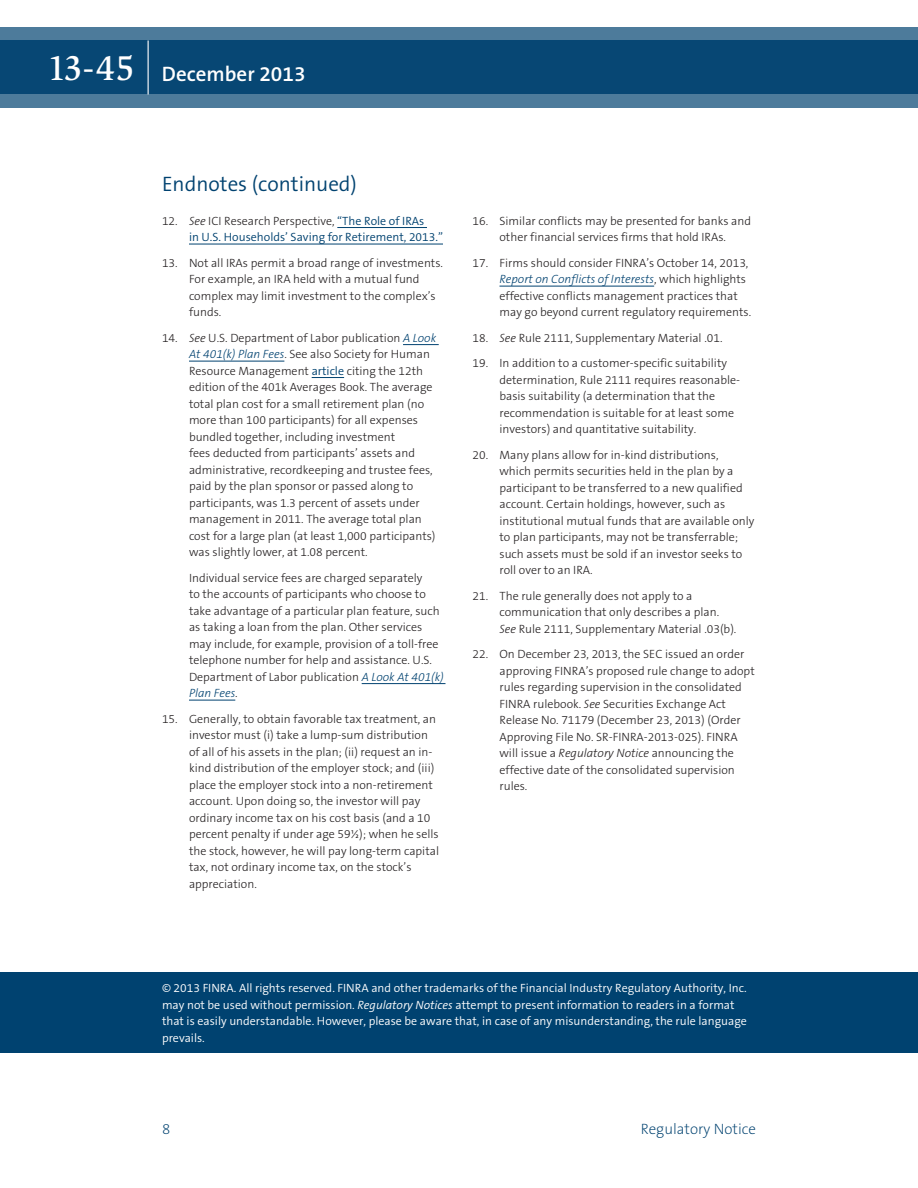
<style>
.page{position:relative;width:918px;height:1188px;background:#fff}
.page>*{position:absolute;margin:0;border:0;box-sizing:border-box;transform-origin:0 0}
.t1{font:300 21px "The Sans B4";color:#004270}
.t2{font:600 21px "The Sans B6";color:#fff}
.t3{font:200 15px "The Sans B2";color:#004270}
.t4{font:300 12px/16.5px "The Sans B3";color:#231f20}
.t5{font:300 12px/16.5px "The Sans B4";color:#fff}
.t6{font:300 12px "The Sans B4";color:#004270}
.s1{font-family:"Slimbach LT";font-weight:500;font-size:36px}
.s2{font-style:italic}
.s3{font-family:"The Sans B4";color:#004270}
.s4{font-style:italic;color:#004270}
</style>
<div class="page">
<div style="left:0;top:972px;width:918px;height:81px;background:#004270"></div>
<svg style="left:0;top:27px;width:918px;height:81px;background:#1e5881"></svg>
<hr style="left:148px;top:40px;width:1px;height:54px;background:#fff">
<hr style="left:337px;top:227px;width:90px;height:1px;background:#004270">
<hr style="left:189px;top:244px;width:254px;height:1px;background:#004270">
<hr style="left:403px;top:344px;width:36px;height:1px;background:#004270">
<hr style="left:189px;top:361px;width:95px;height:1px;background:#004270">
<hr style="left:312px;top:377px;width:32px;height:1px;background:#004270">
<hr style="left:362px;top:683px;width:83px;height:1px;background:#004270">
<hr style="left:189px;top:700px;width:46px;height:1px;background:#004270">
<hr style="left:500px;top:286px;width:154px;height:1px;background:#004270">
<h1 class="t2" style="left:47px;top:62px;width:260px"><span class="s1">13-45</span> December 2013</h1>
<h1 class="t1" style="left:162px;top:173px;width:196px">Endnotes (continued)</h1>
<p class="t4" style="left:162px;top:213px;width:264px">12. <span class="s2">See</span> ICI Research Perspective, <span class="s3">“The Role of IRAs</span></p>
<p class="t6" style="left:189px;top:231px;width:256px">in U.S. Households’ Saving for Retirement, 2013.”</p>
<p class="t4" style="left:189px;top:255px;width:256px;text-indent:-27px">13. Not all IRAs permit a broad range of investments.<br>For example, an IRA held with a mutual fund complex may limit investment to the complex’s funds.</p>
<p class="t4" style="left:189px;top:330px;width:249px;text-indent:-27px">14. <span class="s2">See</span> U.S. Department of Labor publication <span class="s4">A Look At 401(k) Plan Fees</span>. See also Society for Human Resource Management <span class="s3">article</span> citing the 12th edition of the 401k Averages Book. The average total plan cost for a small retirement plan (no more than 100 participants) for all expenses bundled together, including investment<br>fees deducted from participants’ assets and administrative, recordkeeping and trustee fees, paid by the plan sponsor or passed along to participants, was 1.3 percent of assets under management in 2011. The average total plan cost for a large plan (at least 1,000 participants) was slightly lower, at 1.08 percent.</p>
<p class="t4" style="left:189px;top:570px;width:256px">Individual service fees are charged separately<br>to the accounts of participants who choose to take advantage of a particular plan feature, such as taking a loan from the plan. Other services may include, for example, provision of a toll-free telephone number for help and assistance. U.S.<br>Department of Labor publication <span class="s4">A Look At 401(k)<br>Plan Fees</span>.</p>
<p class="t4" style="left:189px;top:711px;width:252px;text-indent:-27px">15. Generally, to obtain favorable tax treatment, an investor must (i) take a lump-sum distribution of all of his assets in the plan; (ii) request an in&shy;kind distribution of the employer stock; and (iii) place the employer stock into a non-retirement account. Upon doing so, the investor will pay ordinary income tax on his cost basis (and a 10 percent penalty if under age 59½); when he sells the stock, however, he will pay long-term capital tax, not ordinary income tax, on the stock’s appreciation.</p>
<p class="t4" style="left:472px;top:213px;width:280px;text-align:center">16. Similar conflicts may be presented for banks and other financial services firms that hold IRAs.</p>
<p class="t4" style="left:500px;top:255px;width:253px;text-indent:-27px">17. Firms should consider FINRA’s October 14, 2013, <span class="s4">Report on Conflicts of Interests</span>, which highlights effective conflicts management practices that may go beyond current regulatory requirements.</p>
<p class="t4" style="left:472px;top:330px;width:252px">18. <span class="s2">See</span> Rule 2111, Supplementary Material .01.</p>
<p class="t4" style="left:500px;top:355px;width:242px;text-indent:-27px">19. In addition to a customer-specific suitability determination, Rule 2111 requires reasonable&shy;basis suitability (a determination that the recommendation is suitable for at least some investors) and quantitative suitability.</p>
<p class="t4" style="left:500px;top:447px;width:256px;text-indent:-27px">20. Many plans allow for in-kind distributions,<br>which permits securities held in the plan by a participant to be transferred to a new qualified account. Certain holdings, however, such as institutional mutual funds that are available only to plan participants, may not be transferrable; such assets must be sold if an investor seeks to roll over to an IRA.</p>
<p class="t4" style="left:500px;top:588px;width:238px;text-indent:-27px">21. The rule generally does not apply to a communication that only describes a plan.<br><span class="s2">See</span> Rule 2111, Supplementary Material .03(b).</p>
<p class="t4" style="left:500px;top:646px;width:257px;text-indent:-27px">22. On December 23, 2013, the SEC issued an order approving FINRA’s proposed rule change to adopt rules regarding supervision in the consolidated FINRA rulebook. <span class="s2">See</span> Securities Exchange Act Release No. 71179 (December 23, 2013) (Order Approving File No. SR-FINRA-2013-025). FINRA will issue a <span class="s2">Regulatory Notice</span> announcing the effective date of the consolidated supervision rules.</p>
<p class="t5" style="left:162px;top:980px;width:586px">© 2013 FINRA. All rights reserved. FINRA and other trademarks of the Financial Industry Regulatory Authority, Inc. may not be used without permission. <span class="s2">Regulatory Notices</span> attempt to present information to readers in a format that is easily understandable. However, please be aware that, in case of any misunderstanding, the rule language prevails.</p>
<p class="t3" style="left:162px;top:1121px;width:10px">8</p>
<p class="t3" style="left:641px;top:1121px;width:117px">Regulatory Notice</p>
</div>
